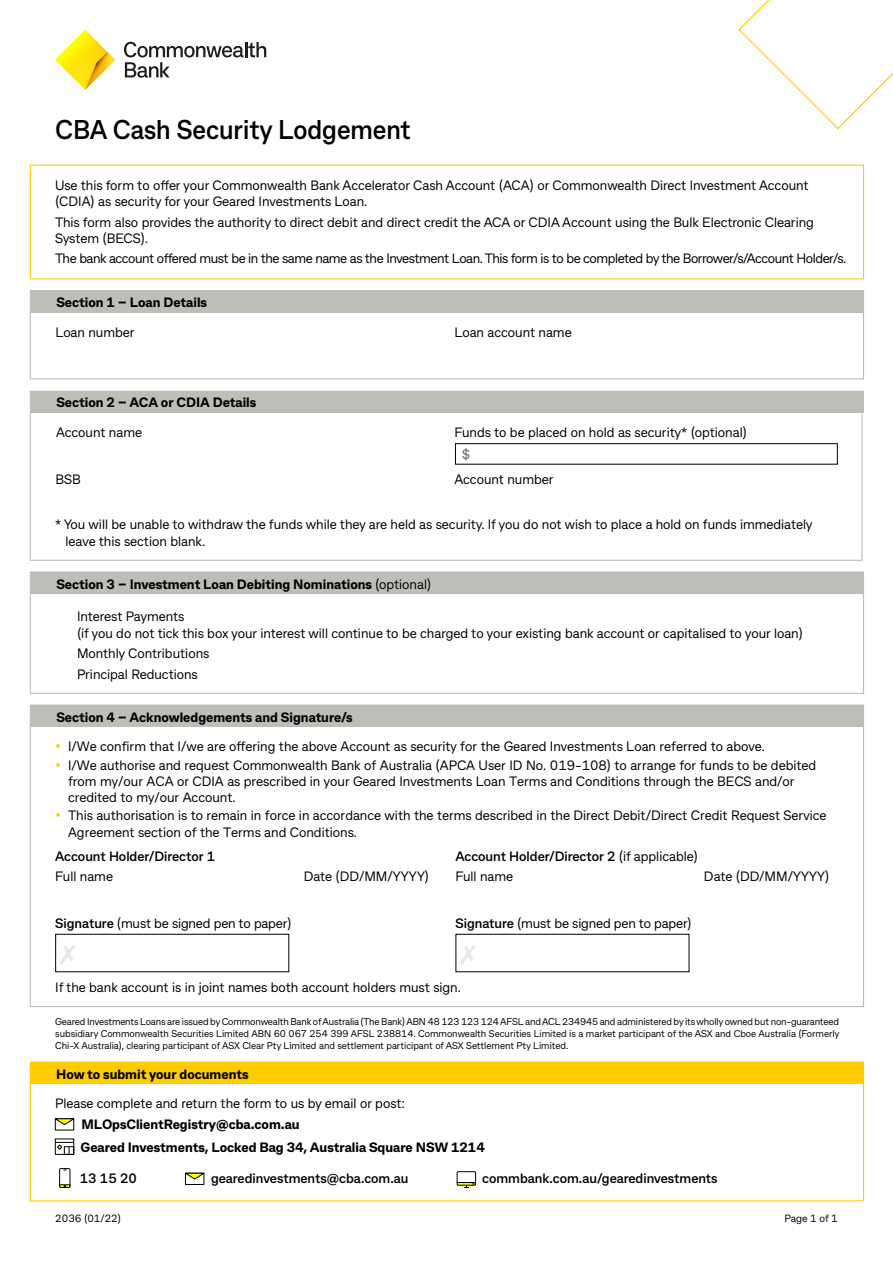
<style>
.page{position:relative;width:893px;height:1263px;background:#fff}
.page>*{position:absolute;margin:0;border:0;box-sizing:border-box;transform-origin:0 0}
.t1{font:700 27px "CBA Beacon Sans";color:#000;scale:.95 1}
.t2{font:13.5px/16.2px "CBA Beacon Sans";color:#000}
.t3{font:800 13.5px/22.8px "CBA Beacon Sans";color:#000}
.t4{font:700 13.5px "CBA Beacon Sans";color:#000}
.t5{font:13.5px "CBA Beacon Sans";letter-spacing:-.03em;color:#000}
.t6{font:13.5px "CBA Beacon Sans";color:#636466}
.t7{font:10.5px "CBA Beacon Sans";color:#000}
.t8{font:9.75px/12px "CBA Beacon Sans";color:#000;text-align:justify}
.s1{font-weight:400}
.s2{font-size:15px;color:#fc0}
.s3{font-weight:700}
</style>
<div class="page">
<svg style="left:738px;top:0;width:155px;height:130px"></svg>
<div style="left:31px;top:706px;width:832px;height:21px;background:#bebeb9"></div>
<div style="left:30px;top:571px;width:834px;height:123px;border:1px solid #bebeb9"></div>
<div style="left:31px;top:391px;width:832px;height:21px;background:#bebeb9"></div>
<div style="left:30px;top:290px;width:834px;height:89px;border:1px solid #bebeb9"></div>
<div style="left:31px;top:291px;width:832px;height:21px;background:#bebeb9"></div>
<div style="left:31px;top:573px;width:832px;height:21px;background:#bebeb9"></div>
<svg style="left:124px;top:42px;width:142px;height:36px"></svg>
<svg style="left:55px;top:30px;width:60px;height:60px"></svg>
<div style="left:455px;top:443px;width:383px;height:22px;border:1px solid #000"></div>
<div style="left:30px;top:1061px;width:834px;height:140px;border:1px solid #fc0"></div>
<div style="left:31px;top:1063px;width:832px;height:21px;background:#fc0"></div>
<svg style="left:54px;top:1118px;width:20px;height:7px"></svg>
<svg style="left:55px;top:1139px;width:19px;height:15px"></svg>
<svg style="left:55px;top:1142px;width:19px;height:12px"></svg>
<div style="left:59px;top:1168px;width:11px;height:20px;border:1px solid #000"></div>
<svg style="left:59px;top:1184px;width:11px;height:4px"></svg>
<div style="left:185px;top:1173px;width:19px;height:12px;border:1px solid #000"></div>
<svg style="left:185px;top:1172px;width:20px;height:7px"></svg>
<svg style="left:457px;top:1171px;width:19px;height:17px"></svg>
<h1 class="t1" style="left:55px;top:112px;width:376px">CBA Cash Security Lodgement</h1>
<p class="t2" style="left:55px;top:177px;width:755px">Use this form to offer your Commonwealth Bank Accelerator Cash Account (ACA) or Commonwealth Direct Investment Account (CDIA) as security for your Geared Investments Loan.</p>
<p class="t2" style="left:55px;top:213px;width:760px">This form also provides the authority to direct debit and direct credit the ACA or CDIA Account using the Bulk Electronic Clearing<br>System (BECS).</p>
<p class="t5" style="left:55px;top:250px;width:793px">The bank account offered must be in the same name as the Investment Loan. This form is to be completed by the Borrower/s/Account Holder/s.</p>
<p class="t2" style="left:31px;top:287px;width:68px">Loan name</p>
<p class="t3" style="left:56px;top:291px;width:152px">Section 1 – Loan Details</p>
<p class="t3" style="left:130px;top:291px;width:130px">Name to be Changed</p>
<p class="t2" style="left:55px;top:323px;width:81px">Loan number</p>
<p class="t2" style="left:454px;top:323px;width:119px">Loan account name</p>
<p class="t3" style="left:56px;top:391px;width:201px">Section 2 – ACA or CDIA Details</p>
<p class="t2" style="left:56px;top:424px;width:88px">Account name</p>
<p class="t2" style="left:454px;top:423px;width:294px">Funds to be placed on hold as security* (optional)</p>
<p class="t6" style="left:462px;top:446px;width:10px">$</p>
<p class="t2" style="left:55px;top:470px;width:27px">BSB</p>
<p class="t2" style="left:454px;top:470px;width:101px">Account number</p>
<p class="t2" style="left:66px;top:516px;width:748px;text-indent:-10px">* You will be unable to withdraw the funds while they are held as security. If you do not wish to place a hold on funds immediately leave this section blank.</p>
<p class="t3" style="left:56px;top:572px;width:376px">Section 3 – Investment Loan Debiting Nominations <span class="s1">(optional)</span></p>
<p class="t2" style="left:77px;top:608px;width:727px">Interest Payments<br>(if you do not tick this box your interest will continue to be charged to your existing bank account or capitalised to your loan)</p>
<p class="t2" style="left:77px;top:642px;width:134px;line-height:21.3px">Monthly Contributions<br>Principal Reductions</p>
<p class="t3" style="left:56px;top:705px;width:298px">Section 4 – Acknowledgements and Signature/s</p>
<p class="t2" style="left:55px;top:738px;width:711px"><span class="s2">•</span> I/We confirm that I/we are offering the above Account as security for the Geared Investments Loan referred to above.</p>
<p class="t2" style="left:68px;top:756px;width:750px;text-indent:-13px"><span class="s2">•</span> I/We authorise and request Commonwealth Bank of Australia (APCA User ID No. 019-108) to arrange for funds to be debited from my/our ACA or CDIA as prescribed in your Geared Investments Loan Terms and Conditions through the BECS and/or credited to my/our Account.</p>
<p class="t2" style="left:68px;top:807px;width:760px;text-indent:-13px"><span class="s2">•</span> This authorisation is to remain in force in accordance with the terms described in the Direct Debit/Direct Credit Request Service<br>Agreement section of the Terms and Conditions.</p>
<p class="t4" style="left:55px;top:847px;width:162px">Account Holder/Director 1</p>
<p class="t4" style="left:455px;top:847px;width:244px">Account Holder/Director 2 <span class="s1">(if applicable)</span></p>
<p class="t2" style="left:55px;top:868px;width:59px">Full name</p>
<p class="t2" style="left:304px;top:868px;width:127px">Date (DD/MM/YYYY)</p>
<p class="t2" style="left:455px;top:868px;width:59px">Full name</p>
<p class="t2" style="left:704px;top:868px;width:127px">Date (DD/MM/YYYY)</p>
<p class="t2" style="left:55px;top:914px;width:238px"><span class="s3">Signature</span> (must be signed pen to paper)</p>
<p class="t2" style="left:455px;top:914px;width:238px"><span class="s3">Signature</span> (must be signed pen to paper)</p>
<p class="t2" style="left:55px;top:979px;width:407px">If the bank account is in joint names both account holders must sign.</p>
<p class="t8" style="left:55px;top:1015px;width:785px">Geared Investments Loans are issued by Commonwealth Bank of Australia (The Bank) ABN 48 123 123 124 AFSL and ACL 234945 and administered by its wholly owned but non-guaranteed subsidiary Commonwealth Securities Limited ABN 60 067 254 399 AFSL 238814. Commonwealth Securities Limited is a market participant of the ASX and Cboe Australia (Formerly Chi-X Australia), clearing participant of ASX Clear Pty Limited and settlement participant of ASX Settlement Pty Limited.</p>
<p class="t3" style="left:56px;top:1062px;width:194px">How to submit your documents</p>
<p class="t2" style="left:55px;top:1095px;width:352px">Please complete and return the form to us by email or post:</p>
<p class="t3" style="left:81px;top:1112px;width:406px">MLOpsClientRegistry@cba.com.au<br>Geared Investments, Locked Bag 34, Australia Square NSW 1214</p>
<p class="t4" style="left:80px;top:1169px;width:58px">13 15 20</p>
<p class="t4" style="left:211px;top:1169px;width:199px">gearedinvestments@cba.com.au</p>
<p class="t4" style="left:482px;top:1169px;width:237px">commbank.com.au/gearedinvestments</p>
<p class="t7" style="left:55px;top:1211px;width:67px">2036 (01/22)</p>
<p class="t7" style="left:784px;top:1211px;width:55px">Page 1 of 1</p>
</div>
